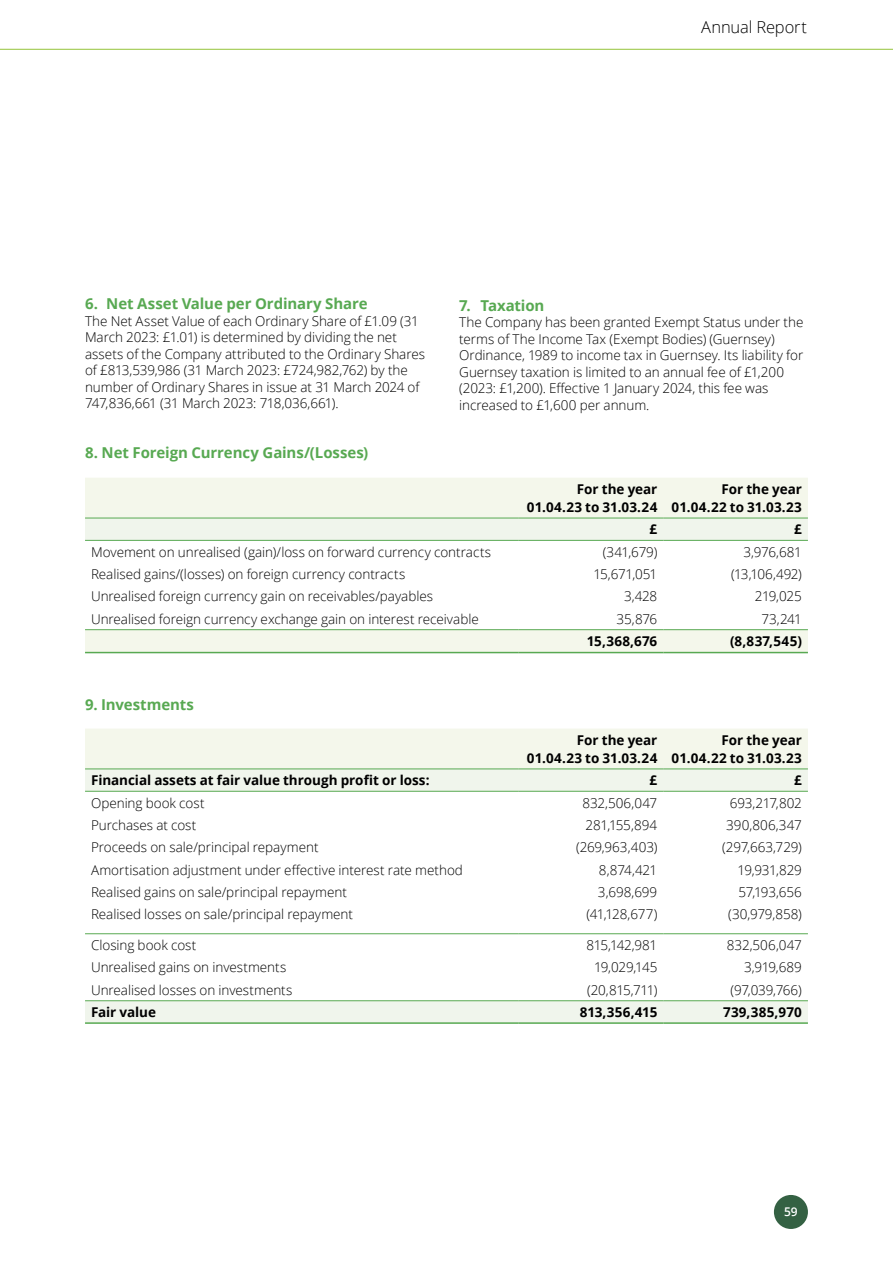
<style>
.page{position:relative;width:893px;height:1263px;background:#fff}
.page>*{position:absolute;margin:0;border:0;box-sizing:border-box;transform-origin:0 0}
.t1{font:300 16.5px "Open Sans";letter-spacing:-.01em;color:#000}
.FrontCoverDocumentTitle{font:700 15px "Open Sans";letter-spacing:-.005em;color:#58a952}
.FrontCoverDocumentTitle-2{font:300 13.5px/16.5px "Open Sans";letter-spacing:-.005em;color:#000}
.FrontCoverDocumentTitle-3{font:700 13.5px "Open Sans";color:#000}
.FrontCoverDocumentTitle-4{font:300 13.5px "Open Sans";letter-spacing:-.025em;color:#000}
.t2{font:600 12px "Open Sans";color:#fff}
</style>
<div class="page">
<div style="left:774px;top:1195px;width:34px;height:34px;background:#346143;border-radius:50%"></div>
<hr style="left:0;top:49px;width:893px;height:1px;background:#94c43a">
<svg style="left:85px;top:478px;width:723px;height:174px"></svg>
<div style="left:85px;top:519px;width:723px;height:21px;background:#f0f5ec"></div>
<hr style="left:85px;top:518px;width:434px;height:1px;background:#58a952">
<hr style="left:519px;top:518px;width:144px;height:1px;background:#58a952">
<hr style="left:663px;top:518px;width:145px;height:1px;background:#58a952">
<hr style="left:85px;top:540px;width:434px;height:1px;background:#58a952">
<hr style="left:519px;top:540px;width:144px;height:1px;background:#58a952">
<hr style="left:663px;top:540px;width:145px;height:1px;background:#58a952">
<hr style="left:85px;top:629px;width:434px;height:1px;background:#58a952">
<hr style="left:519px;top:629px;width:144px;height:1px;background:#58a952">
<hr style="left:663px;top:629px;width:145px;height:1px;background:#58a952">
<hr style="left:85px;top:652px;width:434px;height:1px;background:#58a952">
<hr style="left:519px;top:652px;width:144px;height:1px;background:#58a952">
<hr style="left:663px;top:652px;width:145px;height:1px;background:#58a952">
<div style="left:85px;top:729px;width:723px;height:39px;background:#f4f7eb"></div>
<svg style="left:85px;top:769px;width:723px;height:253px"></svg>
<hr style="left:85px;top:933px;width:434px;height:1px;background:#58a952">
<hr style="left:519px;top:933px;width:144px;height:1px;background:#58a952">
<hr style="left:663px;top:933px;width:145px;height:1px;background:#58a952">
<hr style="left:85px;top:1000px;width:434px;height:1px;background:#58a952">
<hr style="left:519px;top:1000px;width:144px;height:1px;background:#58a952">
<hr style="left:663px;top:1000px;width:145px;height:1px;background:#58a952">
<hr style="left:85px;top:1022px;width:434px;height:2px;background:#58a952">
<hr style="left:519px;top:1022px;width:144px;height:2px;background:#58a952">
<hr style="left:663px;top:1022px;width:145px;height:2px;background:#58a952">
<hr style="left:85px;top:768px;width:434px;height:1px;background:#58a952">
<hr style="left:519px;top:768px;width:144px;height:1px;background:#58a952">
<hr style="left:663px;top:768px;width:145px;height:1px;background:#58a952">
<hr style="left:85px;top:791px;width:434px;height:1px;background:#58a952">
<hr style="left:519px;top:791px;width:144px;height:1px;background:#58a952">
<hr style="left:663px;top:791px;width:145px;height:1px;background:#58a952">
<p class="t1" style="left:701px;top:16px;width:107px">Annual Report</p>
<p class="FrontCoverDocumentTitle" style="left:85px;top:293px;width:284px">6. Net Asset Value per Ordinary Share</p>
<p class="FrontCoverDocumentTitle-2" style="left:85px;top:312px;width:342px">The Net Asset Value of each Ordinary Share of £1.09 (31<br>March 2023: £1.01) is determined by dividing the net assets of the Company attributed to the Ordinary Shares of £813,539,986 (31 March 2023: £724,982,762) by the number of Ordinary Shares in issue at 31 March 2024 of 747,836,661 (31 March 2023: 718,036,661).</p>
<p class="FrontCoverDocumentTitle" style="left:85px;top:442px;width:285px">8. Net Foreign Currency Gains/(Losses)</p>
<p class="FrontCoverDocumentTitle" style="left:459px;top:294px;width:87px">7. Taxation</p>
<p class="FrontCoverDocumentTitle-2" style="left:459px;top:314px;width:346px">The Company has been granted Exempt Status under the terms of The Income Tax (Exempt Bodies) (Guernsey)<br>Ordinance, 1989 to income tax in Guernsey. Its liability for Guernsey taxation is limited to an annual fee of £1,200 (2023: £1,200). Effective 1 January 2024, this fee was increased to £1,600 per annum.</p>
<p class="FrontCoverDocumentTitle-3" style="left:577px;top:480px;width:82px">For the year</p>
<p class="FrontCoverDocumentTitle-3" style="left:527px;top:498px;width:132px">01.04.23 to 31.03.24</p>
<p class="FrontCoverDocumentTitle-3" style="left:721px;top:480px;width:82px">For the year</p>
<p class="FrontCoverDocumentTitle-3" style="left:672px;top:498px;width:132px">01.04.22 to 31.03.23</p>
<p class="FrontCoverDocumentTitle-3" style="left:650px;top:520px;width:9px">£</p>
<p class="FrontCoverDocumentTitle-3" style="left:794px;top:520px;width:9px">£</p>
<p class="FrontCoverDocumentTitle-2" style="left:91px;top:543px;width:402px">Movement on unrealised (gain)/loss on forward currency contracts</p>
<p class="FrontCoverDocumentTitle-2" style="left:603px;top:543px;width:56px">(341,679)</p>
<p class="FrontCoverDocumentTitle-2" style="left:743px;top:543px;width:60px">3,976,681</p>
<p class="FrontCoverDocumentTitle-2" style="left:91px;top:565px;width:316px">Realised gains/(losses) on foreign currency contracts</p>
<p class="FrontCoverDocumentTitle-2" style="left:593px;top:565px;width:65px">15,671,051</p>
<p class="FrontCoverDocumentTitle-2" style="left:731px;top:565px;width:72px">(13,106,492)</p>
<p class="FrontCoverDocumentTitle-2" style="left:91px;top:588px;width:344px">Unrealised foreign currency gain on receivables/payables</p>
<p class="FrontCoverDocumentTitle-2" style="left:624px;top:588px;width:35px">3,428</p>
<p class="FrontCoverDocumentTitle-2" style="left:755px;top:588px;width:49px">219,025</p>
<p class="FrontCoverDocumentTitle-2" style="left:91px;top:610px;width:389px">Unrealised foreign currency exchange gain on interest receivable</p>
<p class="FrontCoverDocumentTitle-2" style="left:617px;top:610px;width:42px">35,876</p>
<p class="FrontCoverDocumentTitle-2" style="left:761px;top:610px;width:42px">73,241</p>
<p class="FrontCoverDocumentTitle-3" style="left:587px;top:632px;width:72px">15,368,676</p>
<p class="FrontCoverDocumentTitle-3" style="left:730px;top:632px;width:73px">(8,837,545)</p>
<p class="FrontCoverDocumentTitle" style="left:85px;top:694px;width:110px">9. Investments</p>
<p class="FrontCoverDocumentTitle-3" style="left:577px;top:730px;width:82px">For the year</p>
<p class="FrontCoverDocumentTitle-3" style="left:527px;top:748px;width:132px">01.04.23 to 31.03.24</p>
<p class="FrontCoverDocumentTitle-3" style="left:721px;top:730px;width:82px">For the year</p>
<p class="FrontCoverDocumentTitle-3" style="left:672px;top:748px;width:132px">01.04.22 to 31.03.23</p>
<p class="FrontCoverDocumentTitle-3" style="left:91px;top:771px;width:340px">Financial assets at fair value through profit or loss:</p>
<p class="FrontCoverDocumentTitle-3" style="left:650px;top:771px;width:9px">£</p>
<p class="FrontCoverDocumentTitle-3" style="left:794px;top:771px;width:9px">£</p>
<p class="FrontCoverDocumentTitle-2" style="left:91px;top:794px;width:115px">Opening book cost</p>
<p class="FrontCoverDocumentTitle-2" style="left:582px;top:794px;width:77px">832,506,047</p>
<p class="FrontCoverDocumentTitle-4" style="left:730px;top:793px;width:74px">693,217,802</p>
<p class="FrontCoverDocumentTitle-2" style="left:91px;top:816px;width:107px">Purchases at cost</p>
<p class="FrontCoverDocumentTitle-2" style="left:586px;top:816px;width:73px">281,155,894</p>
<p class="FrontCoverDocumentTitle-2" style="left:726px;top:816px;width:77px">390,806,347</p>
<p class="FrontCoverDocumentTitle-2" style="left:91px;top:839px;width:229px">Proceeds on sale/principal repayment</p>
<p class="FrontCoverDocumentTitle-2" style="left:576px;top:839px;width:83px">(269,963,403)</p>
<p class="FrontCoverDocumentTitle-2" style="left:722px;top:839px;width:81px">(297,663,729)</p>
<p class="FrontCoverDocumentTitle-2" style="left:91px;top:861px;width:373px">Amortisation adjustment under effective interest rate method</p>
<p class="FrontCoverDocumentTitle-2" style="left:599px;top:861px;width:60px">8,874,421</p>
<p class="FrontCoverDocumentTitle-2" style="left:738px;top:861px;width:66px">19,931,829</p>
<p class="FrontCoverDocumentTitle-2" style="left:91px;top:883px;width:257px">Realised gains on sale/principal repayment</p>
<p class="FrontCoverDocumentTitle-2" style="left:598px;top:883px;width:61px">3,698,699</p>
<p class="FrontCoverDocumentTitle-2" style="left:738px;top:883px;width:65px">57,193,656</p>
<p class="FrontCoverDocumentTitle-2" style="left:91px;top:906px;width:263px">Realised losses on sale/principal repayment</p>
<p class="FrontCoverDocumentTitle-2" style="left:586px;top:906px;width:72px">(41,128,677)</p>
<p class="FrontCoverDocumentTitle-2" style="left:728px;top:906px;width:75px">(30,979,858)</p>
<p class="FrontCoverDocumentTitle-2" style="left:91px;top:936px;width:107px">Closing book cost</p>
<p class="FrontCoverDocumentTitle-4" style="left:586px;top:936px;width:72px">815,142,981</p>
<p class="FrontCoverDocumentTitle-2" style="left:727px;top:936px;width:77px">832,506,047</p>
<p class="FrontCoverDocumentTitle-2" style="left:91px;top:959px;width:197px">Unrealised gains on investments</p>
<p class="FrontCoverDocumentTitle-2" style="left:594px;top:959px;width:65px">19,029,145</p>
<p class="FrontCoverDocumentTitle-2" style="left:744px;top:959px;width:59px">3,919,689</p>
<p class="FrontCoverDocumentTitle-2" style="left:91px;top:981px;width:203px">Unrealised losses on investments</p>
<p class="FrontCoverDocumentTitle-2" style="left:587px;top:981px;width:72px">(20,815,711)</p>
<p class="FrontCoverDocumentTitle-2" style="left:731px;top:981px;width:73px">(97,039,766)</p>
<p class="FrontCoverDocumentTitle-3" style="left:91px;top:1003px;width:67px">Fair value</p>
<p class="FrontCoverDocumentTitle-3" style="left:580px;top:1003px;width:79px">813,356,415</p>
<p class="FrontCoverDocumentTitle-3" style="left:723px;top:1003px;width:80px">739,385,970</p>
<p class="t2" style="left:784px;top:1204px;width:15px">59</p>
</div>
